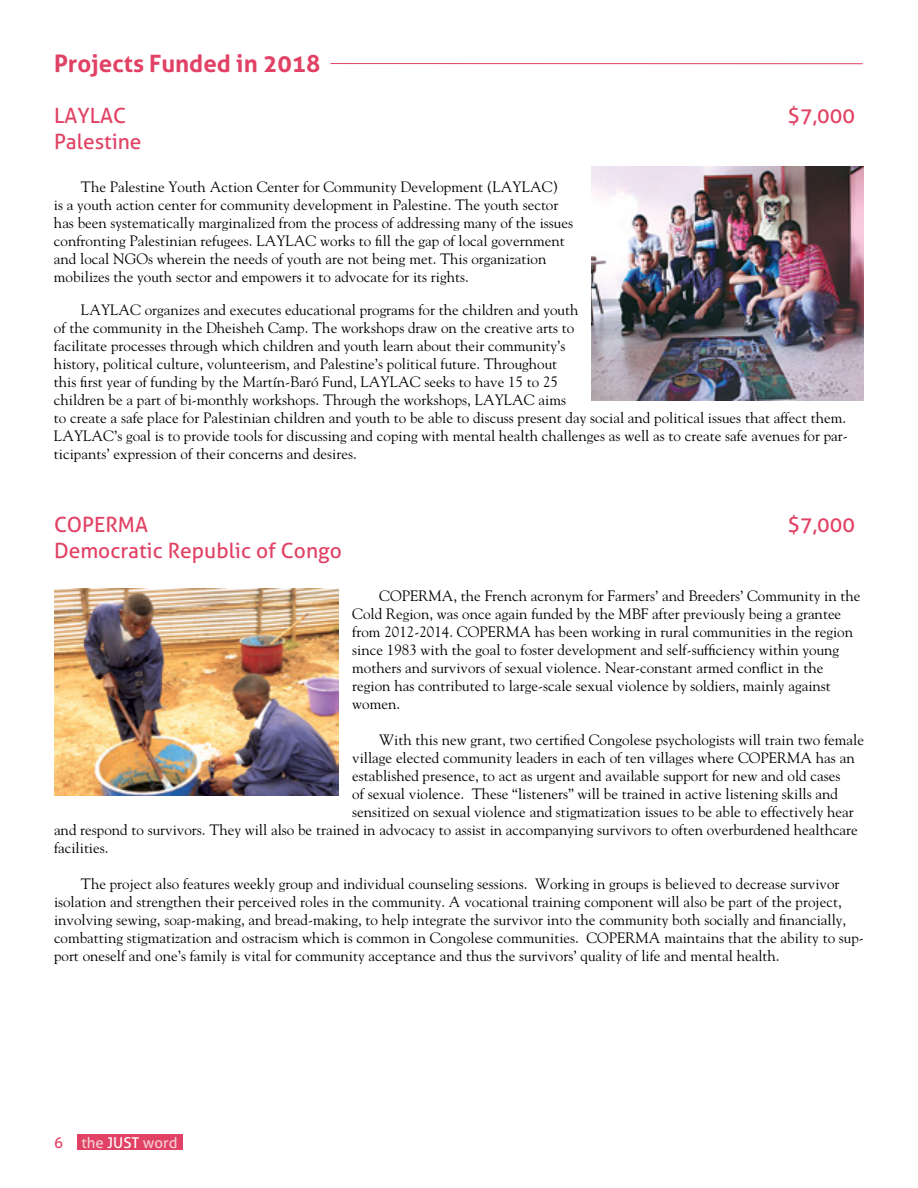
<style>
.page{position:relative;width:918px;height:1188px;background:#fff}
.page>*{position:absolute;margin:0;border:0;box-sizing:border-box;transform-origin:0 0}
.t1{font:700 24px "Aller";color:#e14164}
.t2{font:21px "Aller";color:#e14164}
.t3{font:15px/18px "Goudy";color:#000}
.t4{font:15px "Aller";color:#f4d0d4}
.s1{color:#e14164}
.s2{color:#fff}
</style>
<div class="page">
<div style="left:77px;top:1134px;width:106px;height:16px;background:#e14164"></div>
<hr style="left:330px;top:63px;width:533px;height:1px;background:#e14164">
<img style="left:54px;top:589px;width:285px;height:207px">
<img style="left:592px;top:166px;width:272px;height:234px">
<h1 class="t1" style="left:54px;top:48px;width:268px">Projects Funded in 2018</h1>
<h2 class="t2" style="left:54px;top:103px;width:74px">LAYLAC</h2>
<h2 class="t2" style="left:788px;top:103px;width:69px">$7,000</h2>
<h2 class="t2" style="left:54px;top:128px;width:89px">Palestine</h2>
<p class="t3" style="left:54px;top:178px;width:521px;text-indent:27px">The Palestine Youth Action Center for Community Development (LAYLAC)<br>is a youth action center for community development in Palestine. The youth sector has been systematically marginalized from the process of addressing many of the issues confronting Palestinian refugees. LAYLAC works to fill the gap of local government and local NGOs wherein the needs of youth are not being met. This organization mobilizes the youth sector and empowers it to advocate for its rights.</p>
<p class="t3" style="left:54px;top:301px;width:795px;text-indent:27px">LAYLAC organizes and executes educational programs for the children and youth<br>of the community in the Dheisheh Camp. The workshops draw on the creative arts to<br>facilitate processes through which children and youth learn about their community’s<br>history, political culture, volunteerism, and Palestine’s political future. Throughout<br>this first year of funding by the Martín-Baró Fund, LAYLAC seeks to have 15 to 25<br>children be a part of bi-monthly workshops. Through the workshops, LAYLAC aims<br>to create a safe place for Palestinian children and youth to be able to discuss present day social and political issues that affect them.<br>LAYLAC’s goal is to provide tools for discussing and coping with mental health challenges as well as to create safe avenues for par&shy;ticipants’ expression of their concerns and desires.</p>
<h2 class="t2" style="left:54px;top:512px;width:96px">COPERMA</h2>
<h2 class="t2" style="left:788px;top:512px;width:69px">$7,000</h2>
<h2 class="t2" style="left:54px;top:537px;width:289px">Democratic Republic of Congo</h2>
<p class="t3" style="left:352px;top:586px;width:510px;text-indent:27px">COPERMA, the French acronym for Farmers’ and Breeders’ Community in the Cold Region, was once again funded by the MBF after previously being a grantee from 2012-2014. COPERMA has been working in rural communities in the region since 1983 with the goal to foster development and self-sufficiency within young mothers and survivors of sexual violence. Near-constant armed conflict in the region has contributed to large-scale sexual violence by soldiers, mainly against women.</p>
<p class="t3" style="left:379px;top:730px;width:486px">With this new grant, two certified Congolese psychologists will train two female</p>
<p class="t3" style="left:352px;top:748px;width:504px">village elected community leaders in each of ten villages where COPERMA has an</p>
<p class="t3" style="left:352px;top:766px;width:490px">established presence, to act as urgent and available support for new and old cases</p>
<p class="t3" style="left:352px;top:784px;width:487px">of sexual violence. These “listeners” will be trained in active listening skills and</p>
<p class="t3" style="left:352px;top:802px;width:503px">sensitized on sexual violence and stigmatization issues to be able to effectively hear</p>
<p class="t3" style="left:54px;top:820px;width:805px">and respond to survivors. They will also be trained in advocacy to assist in accompanying survivors to often overburdened healthcare</p>
<p class="t3" style="left:54px;top:838px;width:56px">facilities.</p>
<p class="t3" style="left:54px;top:874px;width:811px;text-indent:27px">The project also features weekly group and individual counseling sessions. Working in groups is believed to decrease survivor isolation and strengthen their perceived roles in the community. A vocational training component will also be part of the project, involving sewing, soap-making, and bread-making, to help integrate the survivor into the community both socially and financially, combatting stigmatization and ostracism which is common in Congolese communities. COPERMA maintains that the ability to sup&shy;port oneself and one’s family is vital for community acceptance and thus the survivors’ quality of life and mental health.</p>
<p class="t4" style="left:54px;top:1133px;width:125px"><span class="s1">6</span> the <span class="s2">JUST</span> word</p>
</div>
